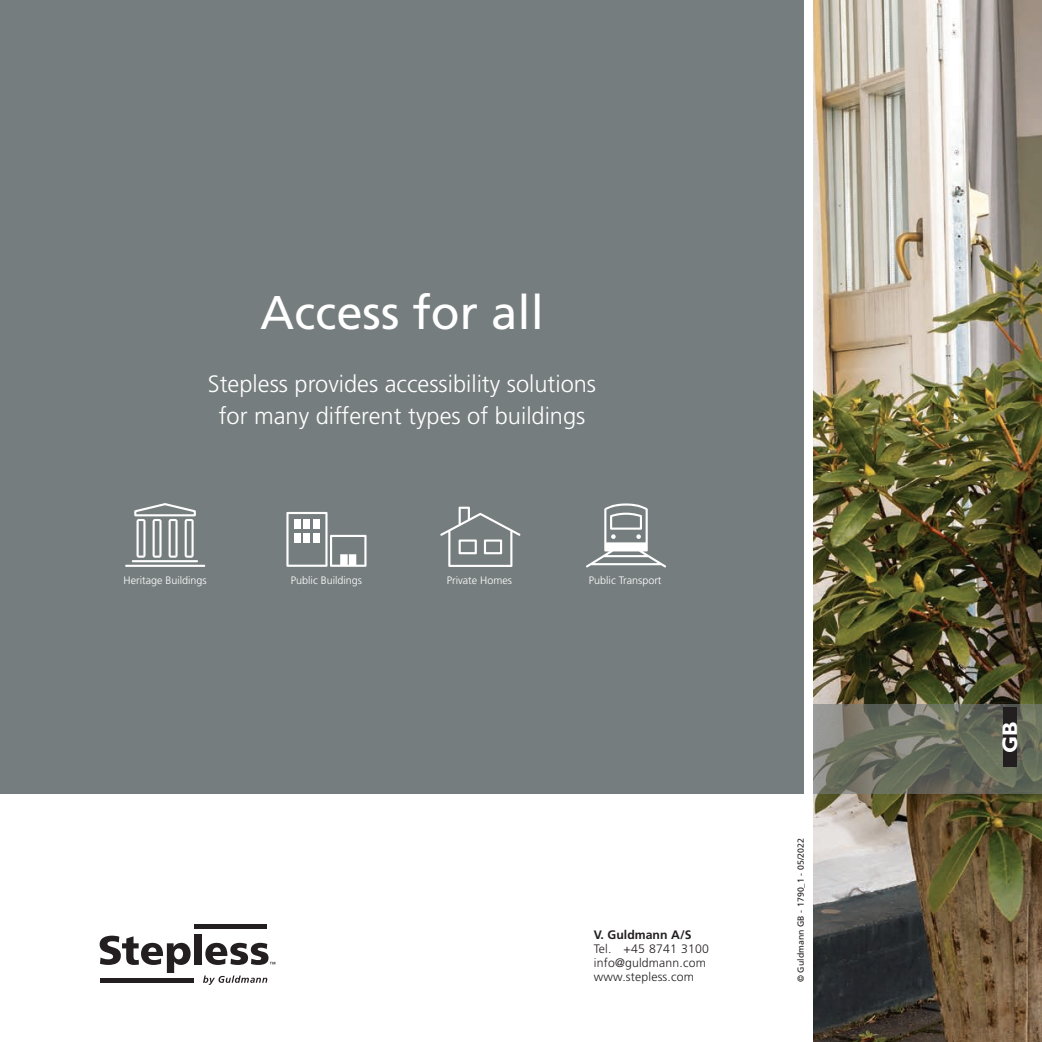
<style>
.page{position:relative;width:1042px;height:1042px;background:#fff}
.page>*{position:absolute;margin:0;border:0;box-sizing:border-box;transform-origin:0 0}
.t1{font:47.25px "Frutiger";color:#fff}
.t2{font:300 23.62px/31.5px "Frutiger";color:#fff;text-align:center}
.t3{font:700 21px "Gill Sans";color:#fff}
.t4{font:300 12.25px/14px "Frutiger";letter-spacing:.015em;color:#231f20}
.t5{font:700 12.25px "Frutiger";color:#231f20}
.t6{font:300 10.85px "Frutiger";color:#fff}
.t7{font:8.75px "Frutiger";color:#231f20}
</style>
<div class="page">
<div style="left:0;top:0;width:804px;height:794px;background:#767d7e"></div>
<img style="left:814px;top:0;width:228px;height:1042px">
<svg style="left:814px;top:704px;width:228px;height:90px;background:#6c7062"></svg>
<svg style="left:100px;top:935px;width:91px;height:38px"></svg>
<div style="left:194px;top:934px;width:8px;height:30px;background:#231f20"></div>
<svg style="left:205px;top:943px;width:70px;height:22px"></svg>
<svg style="left:203px;top:975px;width:64px;height:10px"></svg>
<div style="left:101px;top:978px;width:93px;height:5px;background:#231f20"></div>
<div style="left:194px;top:924px;width:73px;height:5px;background:#231f20"></div>
<div style="left:1003px;top:707px;width:14px;height:60px;background:#231f20"></div>
<svg style="left:286px;top:512px;width:80px;height:55px"></svg>
<div style="left:313px;top:520px;width:7px;height:9px;background:#fff"></div>
<div style="left:303px;top:520px;width:7px;height:9px;background:#fff"></div>
<div style="left:313px;top:533px;width:7px;height:10px;background:#fff"></div>
<div style="left:303px;top:534px;width:7px;height:9px;background:#fff"></div>
<div style="left:294px;top:520px;width:7px;height:9px;background:#fff"></div>
<div style="left:294px;top:534px;width:7px;height:9px;background:#fff"></div>
<svg style="left:134px;top:503px;width:62px;height:55px"></svg>
<hr style="left:132px;top:560px;width:66px;height:2px;background:#fff">
<hr style="left:125px;top:565px;width:80px;height:2px;background:#fff">
<svg style="left:440px;top:507px;width:80px;height:60px"></svg>
<svg style="left:586px;top:503px;width:80px;height:64px"></svg>
<h1 class="t1" style="left:260px;top:285px;width:285px">Access for all</h1>
<p class="t2" style="left:208px;top:369px;width:390px">Stepless provides accessibility solutions for many different types of buildings</p>
<p class="t6" style="left:124px;top:574px;width:85px">Heritage Buildings</p>
<p class="t6" style="left:291px;top:574px;width:73px">Public Buildings</p>
<p class="t6" style="left:447px;top:574px;width:67px">Private Homes</p>
<p class="t6" style="left:589px;top:574px;width:74px">Public Transport</p>
<p class="t5" style="left:594px;top:928px;width:99px">V. Guldmann A/S</p>
<p class="t4" style="left:594px;top:942px;width:116px">Tel. +45 8741 3100 info@guldmann.com www.stepless.com</p>
<p class="t7" style="left:795px;top:982px;width:145px;rotate:-90deg">© Guldmann GB - 1790_1 - 05/2022</p>
<p class="t3" style="left:997px;top:753px;width:33px;rotate:-90deg">GB</p>
</div>
